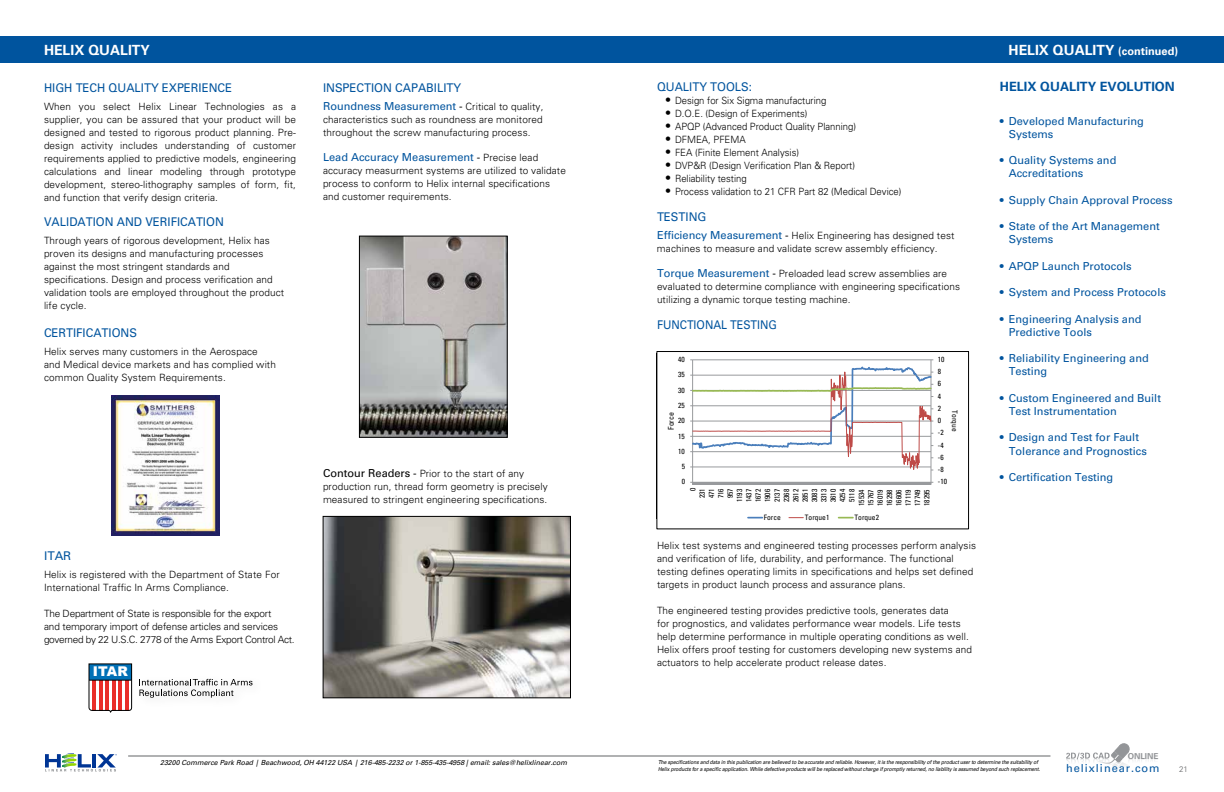
<style>
.page{position:relative;width:1224px;height:792px;background:#fff}
.page>*{position:absolute;margin:0;border:0;box-sizing:border-box;transform-origin:0 0}
.t1{font:700 14px "Univers LT";color:#fff}
.t2{font:900 13.4px "Arial";color:#fff}
.t3{font:700 12.8px "Univers LT";color:#00549e}
.t4{font:12px "Univers LT";color:#00549e;scale:.95 1}
.t5{font:12px "Univers LT";color:#00549e;scale:.9 1}
.t6{font:12px "Univers LT";color:#00549e}
.t7{font:11px/13.2px "Univers LT";color:#00549e}
.t8{font:11px "Univers LT";letter-spacing:.085em;color:#00549e}
.t9{font:300 10px/13px "Univers LT";letter-spacing:.01em;color:#000}
.t10{font:300 10px "Univers LT";letter-spacing:.01em;color:#000;scale:.95 1}
.t11{font:300 10px/13px "Univers LT";letter-spacing:-.02em;color:#000}
.t12{font:700 8.2px "Univers LT";color:#939598}
.t13{font:300 8px "Univers LT";color:#636466}
.t14{font:condensed 7.9px "Univers LT";letter-spacing:-.005em;color:#000}
.t15{font:condensed 7.5px/9.4px "Univers LT";color:#000;text-align:right}
.t16{font:italic 7px "Univers LT";color:#000}
.t17{font:italic 5.5px/7px "Univers LT";letter-spacing:-.015em;color:#000;scale:.9 1}
.s1{font-size:11px}
.s2{font-size:12px}
.s3{font-weight:400;font-size:11px;color:#00549e}
.s4{font-weight:400;font-size:11px}
.s5{color:#000}
.s6{font-weight:300;font-size:10px;color:#000}
</style>
<div class="page">
<div style="left:0;top:36px;width:1224px;height:27px;background:#00549e"></div>
<svg style="left:1066px;top:743px;width:92px;height:25px"></svg>
<hr style="left:128px;top:756px;width:922px;height:1px;background:#636466">
<svg style="left:45px;top:753px;width:72px;height:18px"></svg>
<svg style="left:690px;top:360px;width:243px;height:125px"></svg>
<svg style="left:748px;top:517px;width:14px;height:1px"></svg>
<svg style="left:789px;top:517px;width:14px;height:1px"></svg>
<svg style="left:839px;top:517px;width:14px;height:1px"></svg>
<div style="left:657px;top:351px;width:312px;height:178px;border:1px solid #000"></div>
<img style="left:361px;top:238px;width:145px;height:198px">
<div style="left:359px;top:236px;width:149px;height:202px;border:1px solid #000"></div>
<img style="left:111px;top:396px;width:108px;height:140px">
<img style="left:325px;top:518px;width:244px;height:178px">
<div style="left:323px;top:516px;width:248px;height:182px;border:1px solid #000"></div>
<img style="left:132px;top:669px;width:79px;height:39px">
<svg style="left:139px;top:679px;width:114px;height:19px"></svg>
<svg style="left:89px;top:663px;width:43px;height:50px"></svg>
<hr style="left:89px;top:680px;width:43px;height:1px;background:#000">
<h1 class="t1" style="left:44px;top:42px;width:107px">HELIX QUALITY</h1>
<h1 class="t1" style="left:1009px;top:42px;width:171px">HELIX QUALITY <span class="s1">(continued)</span></h1>
<p class="t4" style="left:44px;top:81px;width:200px">HIGH TECH QUALITY EXPERIENCE</p>
<p class="t9" style="left:44px;top:100px;width:254px;text-align:justify">When you select Helix Linear Technologies as a supplier, you can be assured that your product will be designed and tested to rigorous product planning. Pre&shy;design activity includes understanding of customer requirements applied to predictive models, engineering calculations and linear modeling through prototype development, stereo-lithography samples of form, fit, and function that verify design criteria.</p>
<p class="t4" style="left:44px;top:215px;width:191px">VALIDATION AND VERIFICATION</p>
<p class="t9" style="left:44px;top:234px;width:242px">Through years of rigorous development, Helix has proven its designs and manufacturing processes against the most stringent standards and specifications. Design and process verification and validation tools are employed throughout the product life cycle.</p>
<p class="t4" style="left:44px;top:326px;width:100px">CERTIFICATIONS</p>
<p class="t9" style="left:44px;top:345px;width:233px">Helix serves many customers in the Aerospace and Medical device markets and has complied with common Quality System Requirements.</p>
<p class="t4" style="left:657px;top:79px;width:102px">QUALITY TOOLS:</p>
<p class="t10" style="left:665px;top:94px;width:171px"><span class="s2">•</span> Design for Six Sigma manufacturing</p>
<p class="t10" style="left:665px;top:107px;width:152px"><span class="s2">•</span> D.O.E. (Design of Experiments)</p>
<p class="t10" style="left:665px;top:120px;width:203px"><span class="s2">•</span> APQP (Advanced Product Quality Planning)</p>
<p class="t10" style="left:665px;top:133px;width:86px"><span class="s2">•</span> DFMEA, PFEMA</p>
<p class="t10" style="left:665px;top:146px;width:143px"><span class="s2">•</span> FEA (Finite Element Analysis)</p>
<p class="t10" style="left:665px;top:159px;width:202px"><span class="s2">•</span> DVP&amp;R (Design Verification Plan &amp; Report)</p>
<p class="t10" style="left:665px;top:172px;width:88px"><span class="s2">•</span> Reliability testing</p>
<p class="t10" style="left:665px;top:185px;width:250px"><span class="s2">•</span> Process validation to 21 CFR Part 82 (Medical Device)</p>
<p class="t4" style="left:657px;top:209px;width:54px">TESTING</p>
<p class="t9" style="left:657px;top:229px;width:299px"><span class="s3">Efficiency Measurement</span> <span class="s4">-</span> Helix Engineering has designed test machines to measure and validate screw assembly efficiency.</p>
<p class="t9" style="left:657px;top:267px;width:305px"><span class="s3">Torque Measurement</span> <span class="s4">-</span> Preloaded lead screw assemblies are evaluated to determine compliance with engineering specifications utilizing a dynamic torque testing machine.</p>
<p class="t5" style="left:657px;top:317px;width:135px">FUNCTIONAL TESTING</p>
<p class="t3" style="left:1000px;top:79px;width:176px">HELIX QUALITY EVOLUTION</p>
<p class="t7" style="left:1009px;top:114px;width:137px;text-indent:-9px">• Developed Manufacturing<br>Systems</p>
<p class="t7" style="left:1009px;top:154px;width:109px;text-indent:-9px">• Quality Systems and<br>Accreditations</p>
<p class="t7" style="left:1000px;top:193px;width:174px">• Supply Chain Approval Process</p>
<p class="t7" style="left:1009px;top:220px;width:152px;text-indent:-9px">• State of the Art Management<br>Systems</p>
<p class="t7" style="left:1000px;top:259px;width:133px">• APQP Launch Protocols</p>
<p class="t7" style="left:1000px;top:286px;width:168px">• System and Process Protocols</p>
<p class="t7" style="left:1009px;top:312px;width:134px;text-indent:-9px">• Engineering Analysis and<br>Predictive Tools</p>
<p class="t7" style="left:1009px;top:352px;width:141px;text-indent:-9px">• Reliability Engineering and<br>Testing</p>
<p class="t7" style="left:1009px;top:391px;width:154px;text-indent:-9px">• Custom Engineered and Built<br>Test Instrumentation</p>
<p class="t7" style="left:1009px;top:431px;width:140px;text-indent:-9px">• Design and Test for Fault<br>Tolerance and Prognostics</p>
<p class="t7" style="left:1000px;top:471px;width:115px">• Certification Testing</p>
<p class="t4" style="left:323px;top:81px;width:147px">INSPECTION CAPABILITY</p>
<p class="t7" style="left:323px;top:100px;width:222px">Roundness Measurement <span class="s5">-</span> <span class="s6">Critical to quality,</span></p>
<p class="t9" style="left:323px;top:113px;width:221px">characteristics such as roundness are monitored throughout the screw manufacturing process.</p>
<p class="t7" style="left:323px;top:151px;width:217px">Lead Accuracy Measurement <span class="s5">-</span> <span class="s6">Precise lead</span></p>
<p class="t9" style="left:323px;top:164px;width:244px">accuracy measurment systems are utilized to validate process to conform to Helix internal specifications and customer requirements.</p>
<p class="t15" style="left:938px;top:355px;width:8px">10</p>
<p class="t15" style="left:678px;top:355px;width:8px">40</p>
<p class="t15" style="left:938px;top:367px;width:5px">8</p>
<p class="t15" style="left:678px;top:370px;width:8px">35</p>
<p class="t15" style="left:938px;top:379px;width:5px">6</p>
<p class="t15" style="left:678px;top:385px;width:8px">30</p>
<p class="t15" style="left:938px;top:391px;width:5px">4</p>
<p class="t15" style="left:678px;top:400px;width:8px">25</p>
<p class="t15" style="left:938px;top:403px;width:5px">2</p>
<p class="t15" style="left:960px;top:410px;width:23px;rotate:90deg">Torque</p>
<p class="t14" style="left:666px;top:430px;width:19px;rotate:-90deg">Force</p>
<p class="t15" style="left:938px;top:416px;width:5px">0</p>
<p class="t15" style="left:678px;top:416px;width:8px">20</p>
<p class="t15" style="left:938px;top:428px;width:7px">-2</p>
<p class="t15" style="left:678px;top:431px;width:8px">15</p>
<p class="t15" style="left:938px;top:440px;width:7px">-4</p>
<p class="t15" style="left:678px;top:446px;width:8px">10</p>
<p class="t15" style="left:938px;top:452px;width:7px">-6</p>
<p class="t15" style="left:682px;top:462px;width:5px">5</p>
<p class="t15" style="left:938px;top:465px;width:7px">-8</p>
<p class="t9" style="left:323px;top:467px;width:226px"><span class="s4">Contour Readers -</span> Prior to the start of any production run, thread form geometry is precisely measured to stringent engineering specifications.</p>
<p class="t15" style="left:938px;top:477px;width:11px">-10</p>
<p class="t15" style="left:682px;top:477px;width:5px">0</p>
<p class="t15" style="left:688px;top:506px;width:20px;rotate:-90deg">0<br>231<br>471<br>716<br>957<br>1193<br>1437<br>1672<br>1906<br>2137<br>2368<br>2612<br>2851<br>3083<br>3313<br>3610<br>4254<br>5118<br>15534<br>15767<br>16019<br>16298<br>16606<br>17119<br>17749<br>18295</p>
<p class="t6" style="left:44px;top:549px;width:29px">ITAR</p>
<p class="t9" style="left:44px;top:568px;width:237px">Helix is registered with the Department of State For<br>International Traffic In Arms Compliance.</p>
<p class="t11" style="left:44px;top:607px;width:252px">The Department of State is responsible for the export<br>and temporary import of defense articles and services governed by 22 U.S.C. 2778 of the Arms Export Control Act.</p>
<h2 class="t2" style="left:93px;top:662px;width:36px">ITAR</h2>
<p class="t16" style="left:160px;top:759px;width:408px">23200 Commerce Park Road | Beachwood, OH 44122 USA | 216-485-2232 or 1-855-435-4958 | email: sales@helixlinear.com</p>
<p class="t15" style="left:764px;top:512px;width:19px">Force</p>
<p class="t15" style="left:805px;top:512px;width:26px">Torque1</p>
<p class="t15" style="left:854px;top:512px;width:26px">Torque2</p>
<p class="t9" style="left:657px;top:539px;width:321px">Helix test systems and engineered testing processes perform analysis and verification of life, durability, and performance. The functional testing defines operating limits in specifications and helps set defined targets in product launch process and assurance plans.</p>
<p class="t9" style="left:657px;top:604px;width:317px">The engineered testing provides predictive tools, generates data<br>for prognostics, and validates performance wear models. Life tests help determine performance in multiple operating conditions as well.<br>Helix offers proof testing for customers developing new systems and actuators to help accelerate product release dates.</p>
<p class="t17" style="left:658px;top:759px;width:426px">The specifications and data in this publication are believed to be accurate and reliable. However, it is the responsibility of the product user to determine the suitability of<br>Helix products for a specific application. While defective products will be replaced without charge if promptly returned, no liability is assumed beyond such replacement.</p>
<p class="t12" style="left:1128px;top:751px;width:32px">ONLINE</p>
<p class="t8" style="left:1066px;top:761px;width:95px">helixlinear.com</p>
<p class="t13" style="left:1179px;top:764px;width:10px">21</p>
</div>
